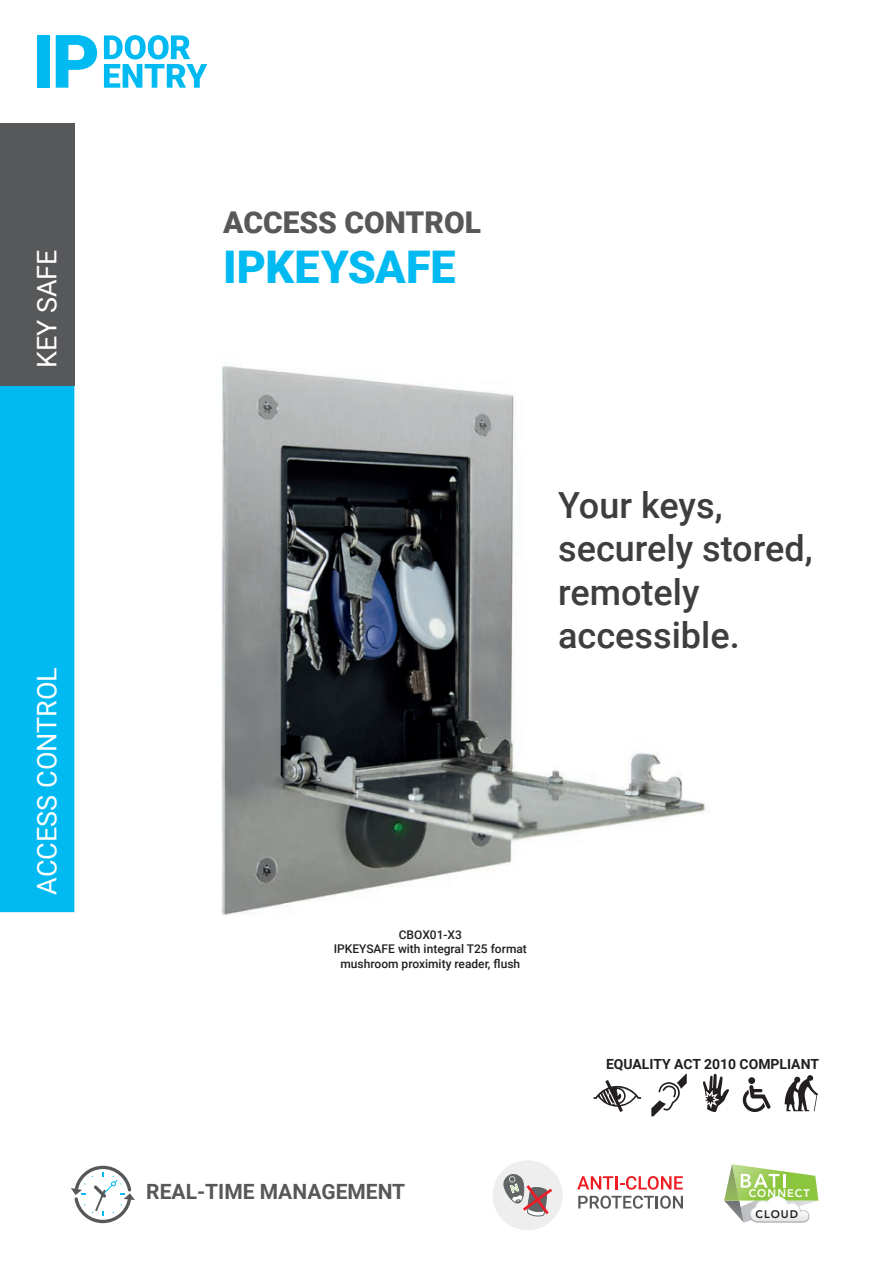
<style>
.page{position:relative;width:893px;height:1263px;background:#fff}
.page>*{position:absolute;margin:0;border:0;box-sizing:border-box;transform-origin:0 0}
.t1{font:900 45px "Roboto";color:#00baf1}
.t2{font:500 36px/43.2px "Roboto";color:#3e3e3f}
.t3{font:900 30px "Roboto";color:#57585a}
.t4{font:27px "Roboto";color:#fff}
.t5{font:700 21px "Roboto";color:#57585a}
.t6{font:700 13.95px "Roboto";color:#231f20}
.t7{font:500 12px/14.4px "Roboto";color:#231f20;text-align:center}
.t8{font:800 10.95px "Avenir LT Std";letter-spacing:.095em;color:#fff}
.t9{font:800 10.95px "Avenir LT Std";letter-spacing:.095em;color:#231f20}
</style>
<div class="page">
<img style="left:221px;top:365px;width:486px;height:551px">
<div style="left:0;top:123px;width:74px;height:263px;background:#57585a"></div>
<div style="left:0;top:386px;width:74px;height:526px;background:#00baf1"></div>
<div style="left:37px;top:35px;width:13px;height:53px;background:#00baf1"></div>
<svg style="left:56px;top:35px;width:41px;height:53px"></svg>
<svg style="left:104px;top:35px;width:103px;height:53px"></svg>
<svg style="left:71px;top:1165px;width:64px;height:59px"></svg>
<svg style="left:651px;top:1074px;width:36px;height:42px"></svg>
<svg style="left:785px;top:1075px;width:33px;height:36px"></svg>
<svg style="left:594px;top:1080px;width:47px;height:32px"></svg>
<div style="left:748px;top:1077px;width:7px;height:7px;background:#231f20;border-radius:50%"></div>
<svg style="left:743px;top:1085px;width:28px;height:27px"></svg>
<svg style="left:703px;top:1074px;width:26px;height:38px"></svg>
<svg style="left:724px;top:1164px;width:94px;height:58px"></svg>
<div style="left:492px;top:1159px;width:72px;height:72px;background:#edeeed;border-radius:50%"></div>
<div style="left:491px;top:1158px;width:73px;height:74px;border:2px solid #fff;border-radius:50%"></div>
<svg style="left:503px;top:1173px;width:52px;height:44px"></svg>
<svg style="left:577px;top:1176px;width:106px;height:33px"></svg>
<h3 class="t4" style="left:28px;top:368px;width:121px;rotate:-90deg">KEY SAFE</h3>
<h3 class="t4" style="left:28px;top:895px;width:229px;rotate:-90deg">ACCESS CONTROL</h3>
<h3 class="t3" style="left:223px;top:201px;width:259px">ACCESS CONTROL</h3>
<h1 class="t1" style="left:223px;top:236px;width:234px">IPKEYSAFE</h1>
<h2 class="t2" style="left:558px;top:482px;width:256px">Your keys, securely stored, remotely accessible.</h2>
<p class="t7" style="left:334px;top:927px;width:195px">CBOX01-X3<br>IPKEYSAFE with integral T25 format mushroom proximity reader, flush</p>
<h3 class="t5" style="left:146px;top:1177px;width:260px">REAL-TIME MANAGEMENT</h3>
<p class="t6" style="left:606px;top:1054px;width:214px">EQUALITY ACT 2010 COMPLIANT</p>
<p class="t8" style="left:749px;top:1187px;width:63px">CONNECT</p>
<p class="t9" style="left:756px;top:1207px;width:44px">CLOUD</p>
</div>
